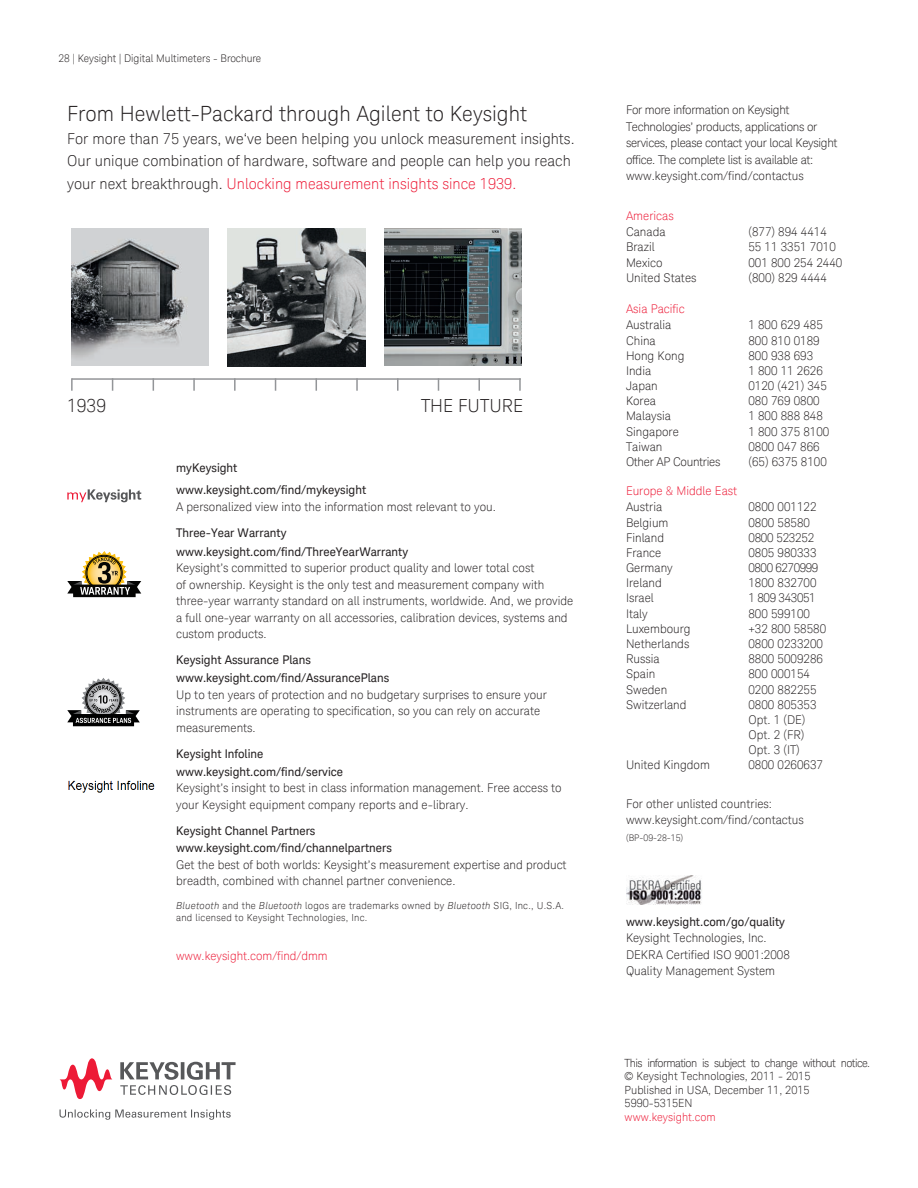
<style>
.page{position:relative;width:918px;height:1188px;background:#fff}
.page>*{position:absolute;margin:0;border:0;box-sizing:border-box;transform-origin:0 0}
.t1{font:300 21px "Keysight Sans";color:#231f20}
.t2{font:300 18px "Keysight Sans";color:#231f20}
.t3{font:300 15px/22.5px "Keysight Sans";color:#231f20}
.t4{font:300 12px/16.5px "Keysight Sans";color:#231f20}
.t5{font:12px/17.9px "Keysight Sans";color:#231f20}
.t6{font:300 12px/16.5px "Keysight Sans";letter-spacing:-.025em;color:#231f20}
.t7{font:300 12px "Keysight Sans";color:#ed1a36}
.t8{font:300 12px "Keysight Sans";letter-spacing:-.035em;color:#231f20}
.t9{font:300 12px "Keysight Sans";letter-spacing:-.02em;color:#231f20}
.t10{font:300 12px "Keysight Sans";letter-spacing:-.03em;color:#231f20}
.t11{font:300 11.85px "Keysight Sans";color:#ed1a36}
.t12{font:300 11.25px/13.5px "Keysight Sans";color:#231f20}
.t13{font:300 11.25px "Keysight Sans";color:#ed1a36}
.t14{font:300 10.5px "Keysight Sans";color:#231f20}
.t15{font:300 9.75px/12px "Keysight Sans";letter-spacing:.025em;color:#231f20}
.t16{font:300 9px "Keysight Sans";color:#231f20}
.s1{color:#ed1a36}
.s2{font-style:italic}
</style>
<div class="page">
<svg style="left:60px;top:1109px;width:171px;height:11px"></svg>
<svg style="left:120px;top:1062px;width:116px;height:33px"></svg>
<svg style="left:60px;top:1058px;width:53px;height:41px"></svg>
<svg style="left:67px;top:489px;width:74px;height:13px"></svg>
<div style="left:73px;top:585px;width:63px;height:12px;background:#050504"></div>
<svg style="left:67px;top:551px;width:74px;height:44px"></svg>
<div style="left:73px;top:714px;width:61px;height:12px;background:#000"></div>
<svg style="left:67px;top:678px;width:73px;height:45px"></svg>
<img style="left:68px;top:780px;width:87px;height:13px">
<img style="left:72px;top:229px;width:137px;height:137px">
<img style="left:228px;top:229px;width:137px;height:137px">
<img style="left:385px;top:229px;width:137px;height:137px">
<hr style="left:72px;top:378px;width:449px;height:2px;background:#939598">
<svg style="left:71px;top:378px;width:2px;height:13px"></svg>
<svg style="left:193px;top:378px;width:2px;height:13px"></svg>
<svg style="left:234px;top:378px;width:2px;height:13px"></svg>
<svg style="left:356px;top:378px;width:2px;height:13px"></svg>
<svg style="left:397px;top:378px;width:2px;height:13px"></svg>
<svg style="left:478px;top:378px;width:2px;height:13px"></svg>
<svg style="left:519px;top:378px;width:2px;height:13px"></svg>
<img style="left:626px;top:876px;width:76px;height:29px">
<p class="t14" style="left:59px;top:53px;width:204px">28 | Keysight | Digital Multimeters - Brochure</p>
<h1 class="t1" style="left:67px;top:105px;width:462px">From Hewlett-Packard through Agilent to Keysight</h1>
<p class="t3" style="left:67px;top:128px;width:509px">For more than 75 years, we‘ve been helping you unlock measurement insights.<br>Our unique combination of hardware, software and people can help you reach your next breakthrough. <span class="s1">Unlocking measurement insights since 1939.</span></p>
<h2 class="t2" style="left:67px;top:397px;width:40px">1939</h2>
<h2 class="t2" style="left:421px;top:397px;width:104px">THE FUTURE</h2>
<p class="t5" style="left:176px;top:458px;width:192px;line-height:22px">myKeysight www.keysight.com/find/mykeysight</p>
<p class="t4" style="left:176px;top:499px;width:321px">A personalized view into the information most relevant to you.</p>
<p class="t5" style="left:176px;top:525px;width:234px">Three-Year Warranty www.keysight.com/find/ThreeYearWarranty</p>
<p class="t4" style="left:176px;top:560px;width:399px">Keysight’s committed to superior product quality and lower total cost<br>of ownership. Keysight is the only test and measurement company with three-year warranty standard on all instruments, worldwide. And, we provide a full one-year warranty on all accessories, calibration devices, systems and custom products.</p>
<p class="t5" style="left:176px;top:652px;width:215px">Keysight Assurance Plans www.keysight.com/find/AssurancePlans</p>
<p class="t4" style="left:176px;top:687px;width:372px">Up to ten years of protection and no budgetary surprises to ensure your instruments are operating to specification, so you can rely on accurate measurements.</p>
<p class="t5" style="left:176px;top:746px;width:169px">Keysight Infoline www.keysight.com/find/service</p>
<p class="t4" style="left:176px;top:781px;width:387px">Keysight’s insight to best in class information management. Free access to your Keysight equipment company reports and e-library.</p>
<p class="t5" style="left:176px;top:823px;width:217px;line-height:17.2px">Keysight Channel Partners www.keysight.com/find/channelpartners</p>
<p class="t4" style="left:176px;top:857px;width:392px">Get the best of both worlds: Keysight’s measurement expertise and product breadth, combined with channel partner convenience.</p>
<p class="t15" style="left:176px;top:900px;width:389px"><span class="s2">Bluetooth</span> and the <span class="s2">Bluetooth</span> logos are trademarks owned by <span class="s2">Bluetooth</span> SIG, Inc., U.S.A. and licensed to Keysight Technologies, Inc.</p>
<p class="t11" style="left:176px;top:951px;width:153px">www.keysight.com/find/dmm</p>
<p class="t6" style="left:626px;top:102px;width:213px">For more information on Keysight Technologies’ products, applications or services, please contact your local Keysight office. The complete list is available at: www.keysight.com/find/contactus</p>
<p class="t7" style="left:626px;top:210px;width:49px">Americas</p>
<p class="t4" style="left:626px;top:225px;width:41px">Canada</p>
<p class="t4" style="left:748px;top:225px;width:80px">(877) 894 4414</p>
<p class="t4" style="left:626px;top:240px;width:30px">Brazil</p>
<p class="t4" style="left:748px;top:240px;width:89px">55 11 3351 7010</p>
<p class="t4" style="left:626px;top:255px;width:38px">Mexico</p>
<p class="t4" style="left:748px;top:255px;width:95px">001 800 254 2440</p>
<p class="t4" style="left:626px;top:270px;width:72px">United States</p>
<p class="t4" style="left:748px;top:270px;width:80px">(800) 829 4444</p>
<p class="t7" style="left:626px;top:302px;width:60px">Asia Pacii c</p>
<p class="t4" style="left:626px;top:318px;width:47px">Australia</p>
<p class="t4" style="left:748px;top:318px;width:76px">1 800 629 485</p>
<p class="t4" style="left:626px;top:333px;width:31px">China</p>
<p class="t4" style="left:748px;top:333px;width:73px">800 810 0189</p>
<p class="t4" style="left:626px;top:348px;width:60px">Hong Kong</p>
<p class="t4" style="left:748px;top:348px;width:66px">800 938 693</p>
<p class="t4" style="left:626px;top:363px;width:27px">India</p>
<p class="t4" style="left:748px;top:363px;width:76px">1 800 11 2626</p>
<p class="t4" style="left:626px;top:378px;width:33px">Japan</p>
<p class="t4" style="left:748px;top:378px;width:80px">0120 (421) 345</p>
<p class="t4" style="left:626px;top:394px;width:32px">Korea</p>
<p class="t4" style="left:748px;top:394px;width:73px">080 769 0800</p>
<p class="t4" style="left:626px;top:409px;width:47px">Malaysia</p>
<p class="t4" style="left:748px;top:409px;width:76px">1 800 888 848</p>
<p class="t4" style="left:626px;top:424px;width:54px">Singapore</p>
<p class="t4" style="left:748px;top:424px;width:82px">1 800 375 8100</p>
<p class="t4" style="left:626px;top:439px;width:38px">Taiwan</p>
<p class="t4" style="left:748px;top:439px;width:73px">0800 047 866</p>
<p class="t6" style="left:626px;top:454px;width:96px">Other AP Countries</p>
<p class="t4" style="left:748px;top:454px;width:80px">(65) 6375 8100</p>
<p class="t7" style="left:626px;top:486px;width:113px">Europe &amp; Middle East</p>
<p class="t4" style="left:626px;top:500px;width:38px">Austria</p>
<p class="t4" style="left:748px;top:500px;width:70px">0800 001122</p>
<p class="t4" style="left:626px;top:515px;width:44px">Belgium</p>
<p class="t4" style="left:748px;top:515px;width:63px">0800 58580</p>
<p class="t4" style="left:626px;top:530px;width:40px">Finland</p>
<p class="t9" style="left:748px;top:532px;width:67px">0800 523252</p>
<p class="t4" style="left:626px;top:545px;width:37px">France</p>
<p class="t4" style="left:748px;top:545px;width:70px">0805 980333</p>
<p class="t4" style="left:626px;top:561px;width:48px">Germany</p>
<p class="t8" style="left:748px;top:563px;width:71px">0800 6270999</p>
<p class="t4" style="left:626px;top:576px;width:37px">Ireland</p>
<p class="t4" style="left:748px;top:576px;width:70px">1800 832700</p>
<p class="t4" style="left:626px;top:591px;width:29px">Israel</p>
<p class="t10" style="left:748px;top:593px;width:69px">1 809 343051</p>
<p class="t4" style="left:626px;top:606px;width:23px">Italy</p>
<p class="t4" style="left:748px;top:606px;width:63px">800 599100</p>
<p class="t4" style="left:626px;top:621px;width:66px">Luxembourg</p>
<p class="t4" style="left:748px;top:621px;width:79px">+32 800 58580</p>
<p class="t4" style="left:626px;top:636px;width:65px">Netherlands</p>
<p class="t4" style="left:748px;top:636px;width:76px">0800 0233200</p>
<p class="t4" style="left:626px;top:652px;width:35px">Russia</p>
<p class="t4" style="left:748px;top:652px;width:76px">8800 5009286</p>
<p class="t4" style="left:626px;top:667px;width:31px">Spain</p>
<p class="t4" style="left:748px;top:667px;width:63px">800 000154</p>
<p class="t4" style="left:626px;top:682px;width:43px">Sweden</p>
<p class="t4" style="left:748px;top:682px;width:70px">0200 882255</p>
<p class="t4" style="left:626px;top:697px;width:62px">Switzerland</p>
<p class="t4" style="left:748px;top:698px;width:70px;line-height:15px">0800 805353<br>Opt. 1 (DE)<br>Opt. 2 (FR)<br>Opt. 3 (IT)</p>
<p class="t4" style="left:626px;top:757px;width:85px">United Kingdom</p>
<p class="t4" style="left:748px;top:757px;width:76px">0800 0260637</p>
<p class="t4" style="left:626px;top:796px;width:179px">For other unlisted countries: www.keysight.com/find/contactus</p>
<p class="t16" style="left:626px;top:834px;width:59px">(BP-09-28-15)</p>
<p class="t5" style="left:626px;top:913px;width:161px">www.keysight.com/go/quality</p>
<p class="t4" style="left:626px;top:931px;width:165px">Keysight Technologies, Inc.<br>DEKRA Certified ISO 9001:2008<br>Quality Management System</p>
<p class="t12" style="left:625px;top:1057px;width:247px">This information is subject to change without notice. © Keysight Technologies, 2011 - 2015<br>Published in USA, December 11, 2015<br>5990-5315EN</p>
<p class="t13" style="left:625px;top:1112px;width:93px">www.keysight.com</p>
</div>
